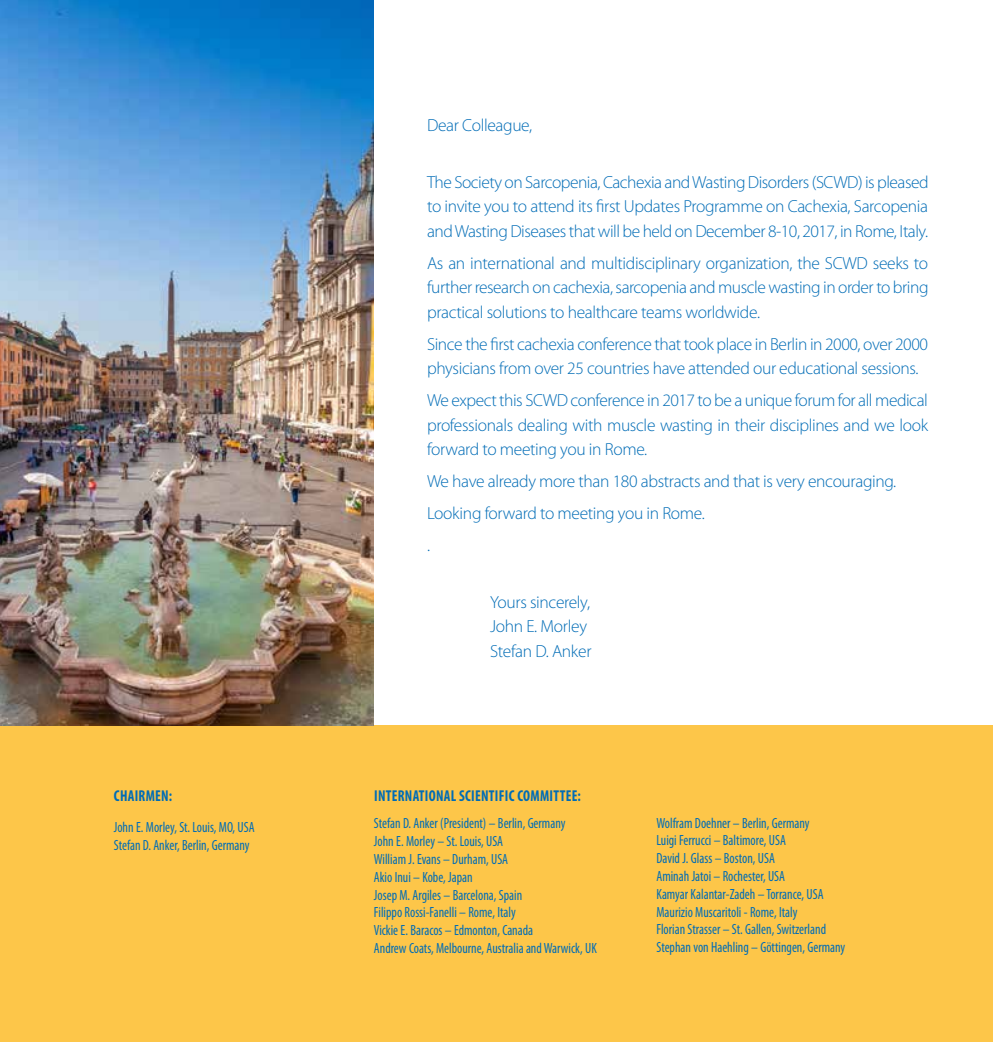
<style>
.page{position:relative;width:993px;height:1042px;background:#fff}
.page>*{position:absolute;margin:0;border:0;box-sizing:border-box;transform-origin:0 0}
.t1{font:300 17.5px/24.5px "Myriad Pro";letter-spacing:-.02em;color:#006cb6;text-align:justify}
.t2{font:700 condensed 15.75px "Myriad Pro";letter-spacing:.02em;color:#006cb6;scale:.92 1}
.t3{font:condensed 14.88px/17.7px "Myriad Pro";color:#006cb6;scale:.92 1}
</style>
<div class="page">
<div style="left:0;top:725px;width:992px;height:317px;background:#fdc649"></div>
<img style="left:0;top:0;width:374px;height:725px">
<p class="t2" style="left:114px;top:785px;width:65px">CHAIRMEN:</p>
<p class="t3" style="left:114px;top:818px;width:154px">John E. Morley, St. Louis, MO, USA<br>Stefan D. Anker, Berlin, Germany</p>
<p class="t1" style="left:427px;top:113px;width:107px">Dear Colleague,</p>
<p class="t1" style="left:427px;top:170px;width:503px">The Society on Sarcopenia, Cachexia and Wasting Disorders (SCWD) is pleased to invite you to attend its first Updates Programme on Cachexia, Sarcopenia and Wasting Diseases that will be held on December 8-10, 2017, in Rome, Italy.</p>
<p class="t1" style="left:427px;top:251px;width:503px">As an international and multidisciplinary organization, the SCWD seeks to further research on cachexia, sarcopenia and muscle wasting in order to bring practical solutions to healthcare teams worldwide.</p>
<p class="t1" style="left:427px;top:332px;width:502px">Since the first cachexia conference that took place in Berlin in 2000, over 2000 physicians from over 25 countries have attended our educational sessions.</p>
<p class="t1" style="left:427px;top:388px;width:502px">We expect this SCWD conference in 2017 to be a unique forum for all medical professionals dealing with muscle wasting in their disciplines and we look forward to meeting you in Rome.</p>
<p class="t1" style="left:427px;top:465px;width:470px;line-height:31.8px;text-align:left">We have already more than 180 abstracts and that is very encouraging.<br>Looking forward to meeting you in Rome.<br>.</p>
<p class="t1" style="left:490px;top:589px;width:103px;text-align:left">Yours sincerely,<br>John E. Morley<br>Stefan D. Anker</p>
<p class="t2" style="left:374px;top:785px;width:226px">INTERNATIONAL SCIENTIFIC COMMITTEE:</p>
<p class="t3" style="left:374px;top:814px;width:244px">Stefan D. Anker (President) – Berlin, Germany<br>John E. Morley – St. Louis, USA<br>William J. Evans – Durham, USA<br>Akio Inui – Kobe, Japan<br>Josep M. Argiles – Barcelona, Spain<br>Filippo Rossi-Fanelli – Rome, Italy<br>Vickie E. Baracos – Edmonton, Canada<br>Andrew Coats, Melbourne, Australia and Warwick, UK</p>
<p class="t3" style="left:656px;top:814px;width:207px">Wolfram Doehner – Berlin, Germany<br>Luigi Ferrucci – Baltimore, USA<br>David J. Glass – Boston, USA<br>Aminah Jatoi – Rochester, USA<br>Kamyar Kalantar-Zadeh – Torrance, USA Maurizio Muscaritoli - Rome, Italy<br>Florian Strasser – St. Gallen, Switzerland Stephan von Haehling – Göttingen, Germany</p>
</div>
